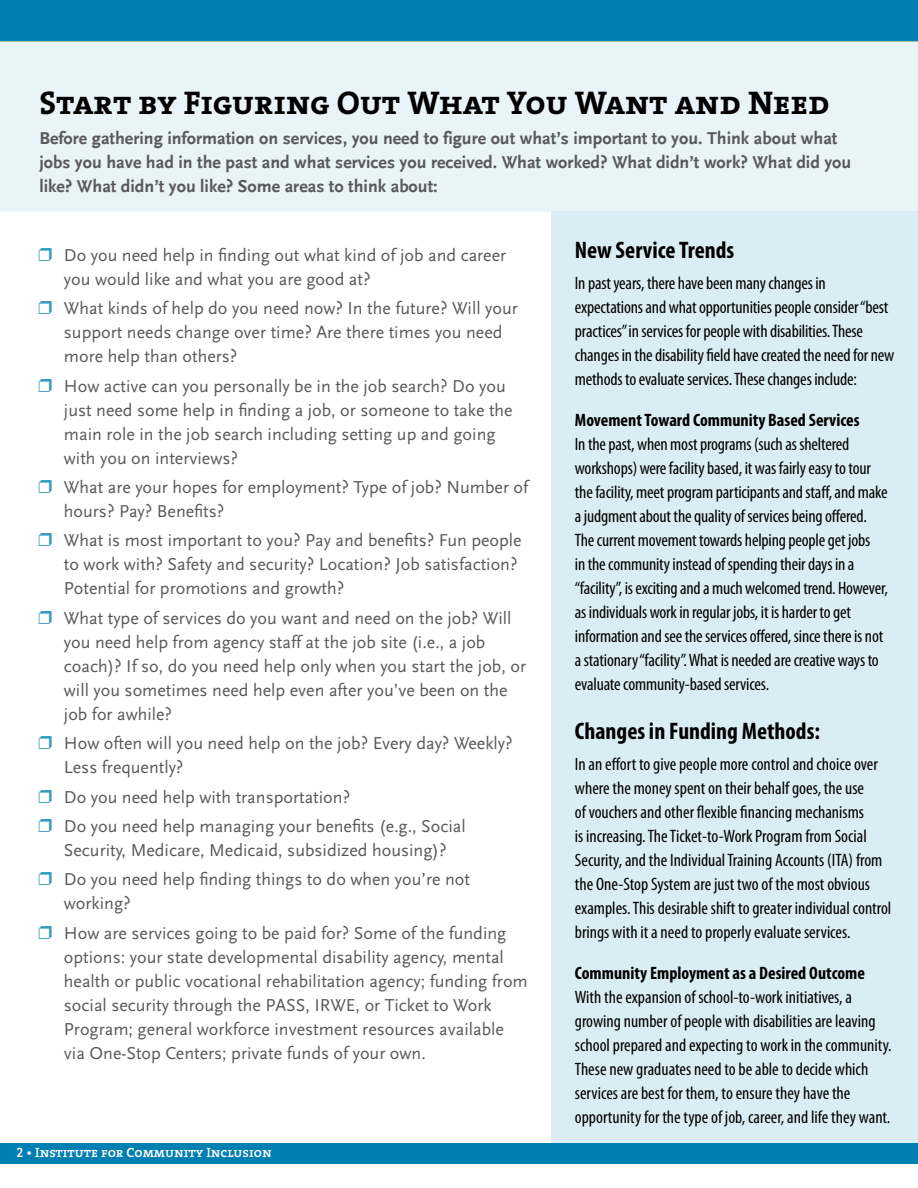
<style>
.page{position:relative;width:918px;height:1188px;background:#fff}
.page>*{position:absolute;margin:0;border:0;box-sizing:border-box;transform-origin:0 0}
.t1{font:33px "The Serif Bold Caps";color:#000}
.t2{font:700 condensed 24px "Myriad Pro";color:#000}
.t3{font:condensed 18px/24px "Myriad Pro";letter-spacing:-.01em;color:#000}
.t4{font:18px/24px "Scala Sans";color:#58595b}
.t5{font:700 18px/24px "Scala Sans";color:#58595b}
.t6{font:700 condensed 18px "Myriad Pro";color:#000}
.t7{font:13.5px "The Serif Semi Bold Caps";color:#fff}
.s1{font-family:"Monotype Sorts";color:#3399c1}
</style>
<div class="page">
<div style="left:0;top:1143px;width:918px;height:21px;background:#007fb2"></div>
<svg style="left:0;top:0;width:918px;height:212px;background:#badde9"></svg>
<div style="left:551px;top:212px;width:367px;height:931px;background:#dbedf4"></div>
<h1 class="t1" style="left:39px;top:75px;width:792px">Start by Figuring Out What You Want and Need</h1>
<p class="t5" style="left:39px;top:127px;width:814px">Before gathering information on services, you need to figure out what’s important to you. Think about what jobs you have had in the past and what services you received. What worked? What didn’t work? What did you like? What didn’t you like? Some areas to think about:</p>
<p class="t4" style="left:64px;top:243px;width:444px;text-indent:-26px"><span class="s1">U</span> Do you need help in finding out what kind of job and career you would like and what you are good at?</p>
<p class="t4" style="left:64px;top:297px;width:455px;text-indent:-26px"><span class="s1">U</span> What kinds of help do you need now? In the future? Will your support needs change over time? Are there times you need more help than others?</p>
<p class="t4" style="left:64px;top:374px;width:450px;text-indent:-26px"><span class="s1">U</span> How active can you personally be in the job search? Do you just need some help in finding a job, or someone to take the main role in the job search including setting up and going with you on interviews?</p>
<p class="t4" style="left:64px;top:476px;width:466px;text-indent:-26px"><span class="s1">U</span> What are your hopes for employment? Type of job? Number of hours? Pay? Benefits?</p>
<p class="t4" style="left:64px;top:529px;width:459px;text-indent:-26px"><span class="s1">U</span> What is most important to you? Pay and benefits? Fun people to work with? Safety and security? Location? Job satisfaction?<br>Potential for promotions and growth?</p>
<p class="t4" style="left:64px;top:606px;width:464px;text-indent:-26px"><span class="s1">U</span> What type of services do you want and need on the job? Will you need help from agency staff at the job site (i.e., a job coach)? If so, do you need help only when you start the job, or will you sometimes need help even after you’ve been on the job for awhile?</p>
<p class="t4" style="left:64px;top:732px;width:450px;text-indent:-26px"><span class="s1">U</span> How often will you need help on the job? Every day? Weekly?<br>Less frequently?</p>
<p class="t4" style="left:38px;top:782px;width:429px;line-height:29.4px"><span class="s1">U</span> Do you need help with transportation?<br><span class="s1">U</span> Do you need help managing your benefits (e.g., Social</p>
<p class="t4" style="left:38px;top:836px;width:433px;line-height:29.4px;text-align:center">Security, Medicare, Medicaid, subsidized housing)?<br><span class="s1">U</span> Do you need help finding things to do when you’re not</p>
<p class="t4" style="left:38px;top:889px;width:469px;line-height:29.4px;text-indent:26px">working?<br><span class="s1">U</span> How are services going to be paid for? Some of the funding</p>
<p class="t4" style="left:64px;top:945px;width:465px">options: your state developmental disability agency, mental health or public vocational rehabilitation agency; funding from social security through the PASS, IRWE, or Ticket to Work Program; general workforce investment resources available via One-Stop Centers; private funds of your own.</p>
<p class="t7" style="left:17px;top:1141px;width:257px">2 • Institute for Community Inclusion</p>
<h2 class="t2" style="left:575px;top:237px;width:161px">New Service Trends</h2>
<p class="t3" style="left:575px;top:271px;width:321px">In past years, there have been many changes in expectations and what opportunities people consider “best practices” in services for people with disabilities. These changes in the disability field have created the need for new methods to evaluate services. These changes include:</p>
<p class="t6" style="left:575px;top:410px;width:286px">Movement Toward Community Based Services</p>
<p class="t3" style="left:575px;top:433px;width:315px">In the past, when most programs (such as sheltered workshops) were facility based, it was fairly easy to tour the facility, meet program participants and staff, and make a judgment about the quality of services being offered.<br>The current movement towards helping people get jobs<br>in the community instead of spending their days in a “facility”, is exciting and a much welcomed trend. However, as individuals work in regular jobs, it is harder to get information and see the services offered, since there is not a stationary “facility”. What is needed are creative ways to evaluate community-based services.</p>
<h2 class="t2" style="left:575px;top:718px;width:247px">Changes in Funding Methods:</h2>
<p class="t3" style="left:575px;top:752px;width:318px">In an effort to give people more control and choice over where the money spent on their behalf goes, the use<br>of vouchers and other flexible financing mechanisms<br>is increasing. The Ticket-to-Work Program from Social Security, and the Individual Training Accounts (ITA) from the One-Stop System are just two of the most obvious examples. This desirable shift to greater individual control brings with it a need to properly evaluate services.</p>
<p class="t6" style="left:575px;top:964px;width:292px">Community Employment as a Desired Outcome</p>
<p class="t3" style="left:575px;top:986px;width:318px">With the expansion of school-to-work initiatives, a growing number of people with disabilities are leaving school prepared and expecting to work in the community.<br>These new graduates need to be able to decide which services are best for them, to ensure they have the opportunity for the type of job, career, and life they want.</p>
</div>
